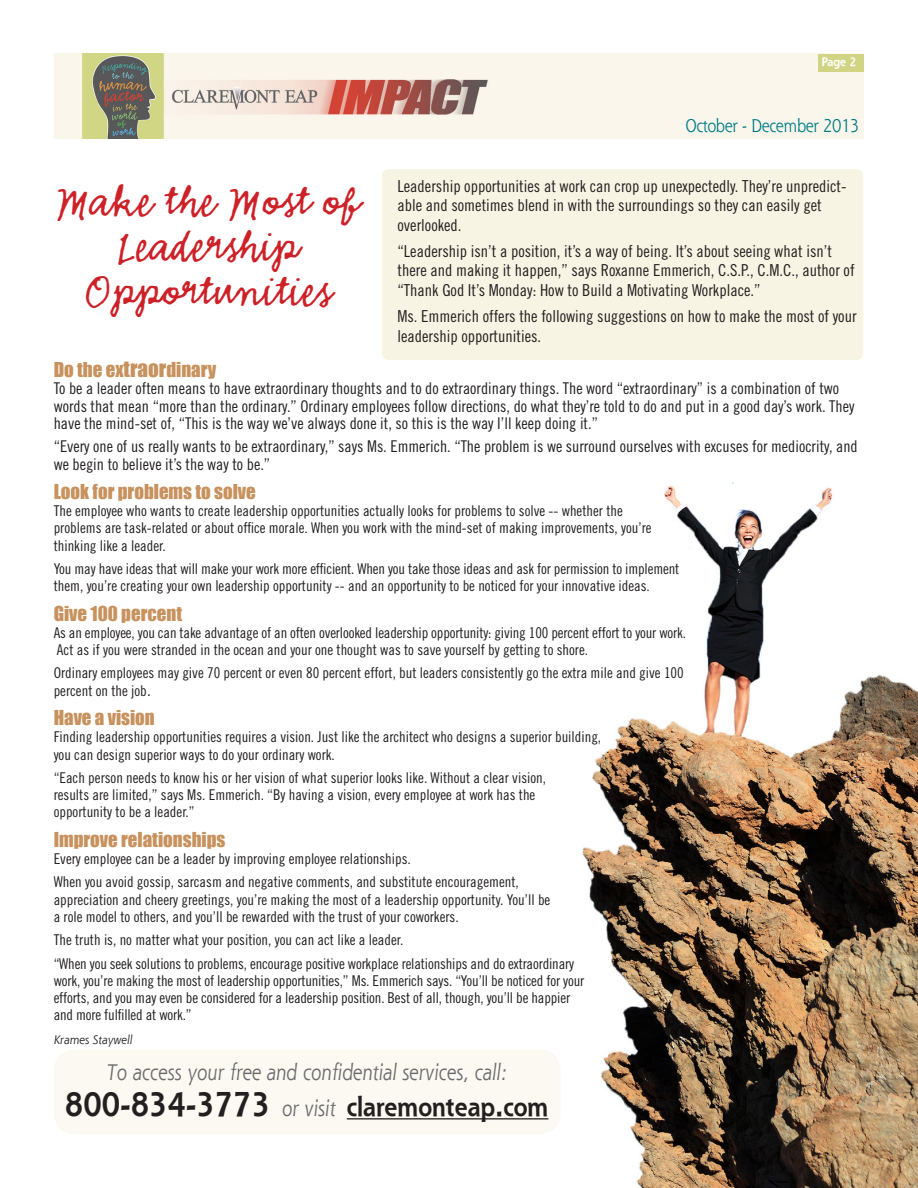
<style>
.page{position:relative;width:918px;height:1188px;background:#fff}
.page>*{position:absolute;margin:0;border:0;box-sizing:border-box;transform-origin:0 0}
.t1{font:49.5px/45px "Emmascript MVB Std";color:#cd2027;text-align:center}
.hang_indent{font:700 25.95px "Shannon";color:#231f20;scale:.9 1}
.hang_indent-2{font:italic 22.35px "Shannon ATT";color:#6b6b6e;scale:.9 1}
.t2{font:18.9px "Impact";color:#c7925d}
.t3{font:18px "Shannon Std";letter-spacing:-.025em;color:#007b85;scale:.9 1}
.t4{font:16.5px/19.5px "Trade Gothic Cond Eighteen";color:#231f20}
.t5{font:16.2px/17.2px "Trade Gothic Cond Eighteen";color:#231f20}
.t6{font:14.85px/17.2px "Trade Gothic Cond Eighteen";color:#231f20}
.t7{font:italic 12.15px "Shannon ATT";color:#231f20}
.hang_indent-3{font:700 12px "Shannon";color:#fff;scale:.9 1}
.s1{font-size:21px}
.s2{font-family:"Shannon Std"}
.s3{font-size:33.45px}
.s4{font-family:"Shannon ATT";font-weight:400;font-style:italic;font-size:22.35px;color:#6b6b6e}
</style>
<div class="page">
<div style="left:382px;top:169px;width:481px;height:191px;background:#f7f4e3;border-radius:7px"></div>
<img style="left:582px;top:482px;width:336px;height:706px">
<img style="left:54px;top:54px;width:810px;height:85px">
<div style="left:819px;top:54px;width:45px;height:18px;background:#d1d483"></div>
<div style="left:54px;top:1050px;width:507px;height:84px;background:#fbf9f1;border-radius:20px"></div>
<hr style="left:347px;top:1118px;width:201px;height:2px;background:#231f20">
<p class="hang_indent-3" style="left:821px;top:55px;width:41px">Page 2</p>
<p class="t3" style="left:685px;top:115px;width:195px">October - December 2013</p>
<p class="t1" style="left:57px;top:180px;width:305px">Make the Most of<br>Leadership<br>Opportunities</p>
<p class="t4" style="left:397px;top:176px;width:451px">Leadership opportunities at work can crop up unexpectedly. They’re unpredict&shy;able and sometimes blend in with the surroundings so they can easily get overlooked.</p>
<p class="t4" style="left:397px;top:241px;width:459px">“Leadership isn’t a position, it’s a way of being. It’s about seeing what isn’t there and making it happen,” says Roxanne Emmerich, C.S.P., C.M.C., author of “Thank God It’s Monday: How to Build a Motivating Workplace.”</p>
<p class="t4" style="left:397px;top:306px;width:461px">Ms. Emmerich offers the following suggestions on how to make the most of your leadership opportunities.</p>
<p class="t2" style="left:54px;top:358px;width:164px">Do the ex<span class="s1">traor</span>dinary</p>
<p class="t5" style="left:54px;top:380px;width:802px">To be a leader often means to have extraordinary thoughts and to do extraordinary things. The word “extraordinary” is a combination of two words that mean “more than the ordinary.” Ordinary employees follow directions, do what they’re told to do and put in a good day’s work. They have the mind-set of, “This is the way we’ve always done it, so this is the way I’ll keep doing it.”</p>
<p class="t5" style="left:54px;top:438px;width:806px">“Every one of us really wants to be extraordinary,” says Ms. Emmerich. “The problem is we surround ourselves with excuses for mediocrity, and we begin to believe it’s the way to be.”</p>
<p class="t2" style="left:54px;top:480px;width:204px">Look for problems to solve</p>
<p class="t6" style="left:54px;top:502px;width:600px">The employee who wants to create leadership opportunities actually looks for problems to solve -- whether the problems are task-related or about office morale. When you work with the mind-set of making improvements, you’re thinking like a leader.</p>
<p class="t6" style="left:54px;top:560px;width:627px">You may have ideas that will make your work more efficient. When you take those ideas and ask for permission to implement them, you’re creating your own leadership opportunity -- and an opportunity to be noticed for your innovative ideas.</p>
<p class="t2" style="left:54px;top:602px;width:130px">Give 100 percent</p>
<p class="t6" style="left:54px;top:624px;width:634px">As an employee, you can take advantage of an often overlooked leadership opportunity: giving 100 percent effort to your work.<br>Act as if you were stranded in the ocean and your one thought was to save yourself by getting to shore.</p>
<p class="t6" style="left:54px;top:664px;width:632px">Ordinary employees may give 70 percent or even 80 percent effort, but leaders consistently go the extra mile and give 100 percent on the job<span class="s2">.</span></p>
<p class="t2" style="left:54px;top:706px;width:103px">Have a vision</p>
<p class="t6" style="left:54px;top:728px;width:549px">Finding leadership opportunities requires a vision. Just like the architect who designs a superior building, you can design superior ways to do your ordinary work.</p>
<p class="t6" style="left:54px;top:769px;width:494px">“Each person needs to know his or her vision of what superior looks like. Without a clear vision, results are limited,” says Ms. Emmerich. “By having a vision, every employee at work has the opportunity to be a leader.”</p>
<p class="t2" style="left:54px;top:828px;width:173px">Improve relationships</p>
<p class="t6" style="left:54px;top:850px;width:359px">Every employee can be a leader by improving employee relationships.</p>
<p class="t6" style="left:54px;top:873px;width:498px">When you avoid gossip, sarcasm and negative comments, and substitute encouragement, appreciation and cheery greetings, you’re making the most of a leadership opportunity. You’ll be a role model to others, and you’ll be rewarded with the trust of your coworkers.</p>
<p class="t6" style="left:54px;top:931px;width:351px">The truth is, no matter what your position, you can act like a leader.</p>
<p class="t6" style="left:54px;top:954px;width:532px">“When you seek solutions to problems, encourage positive workplace relationships and do extraordinary work, you’re making the most of leadership opportunities,” Ms. Emmerich says. “You’ll be noticed for your efforts, and you may even be considered for a leadership position. Best of all, though, you’ll be happier and more fulfilled at work.”</p>
<p class="t7" style="left:54px;top:1032px;width:80px">Krames Staywell</p>
<p class="hang_indent-2" style="left:107px;top:1058px;width:446px">To access your free and confidential services, call:</p>
<p class="hang_indent" style="left:65px;top:1091px;width:539px"><span class="s3">800-834-3773</span> <span class="s4">or visit</span> claremonteap.com</p>
</div>
